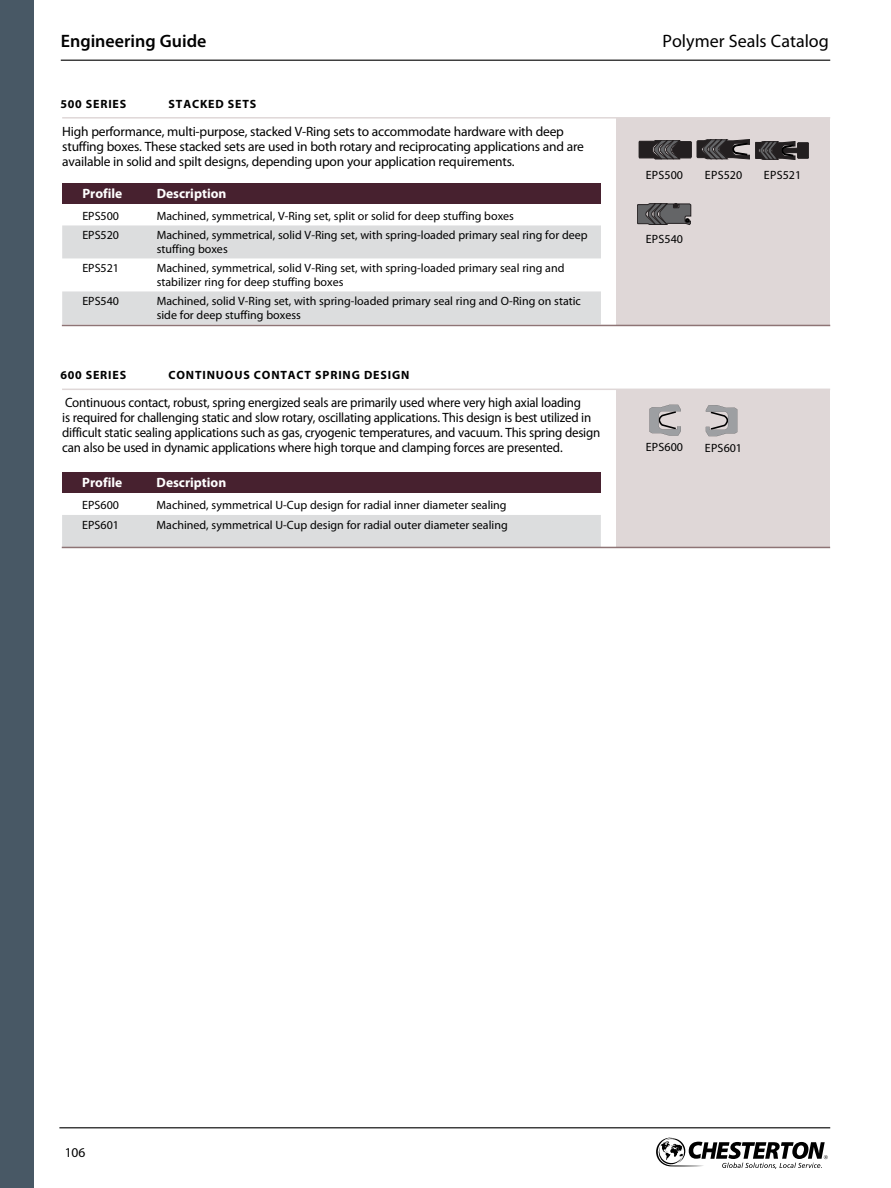
<style>
.page{position:relative;width:891px;height:1188px;background:#fff}
.page>*{position:absolute;margin:0;border:0;box-sizing:border-box;transform-origin:0 0}
.t1{font:18px "Myriad Pro";color:#000}
.t2{font:600 18px "Myriad Pro";color:#000}
.t3{font:13.5px/15px "Myriad Pro";letter-spacing:-.015em;color:#000;scale:.96 1}
.t4{font:13.5px/15px "Myriad Pro";letter-spacing:-.015em;color:#000}
.t5{font:700 13.5px "Myriad Pro";color:#fff}
.t6{font:12px/13.5px "Myriad Pro";color:#000}
.t7{font:700 12px "Myriad Pro";letter-spacing:.07em;color:#000}
</style>
<div class="page">
<hr style="left:61px;top:60px;width:769px;height:1px;background:#000">
<hr style="left:59px;top:1127px;width:771px;height:1px;background:#000">
<svg style="left:656px;top:1138px;width:172px;height:31px"></svg>
<div style="left:0;top:0;width:33px;height:1188px;background:#485865"></div>
<div style="left:62px;top:183px;width:539px;height:21px;background:#47212f"></div>
<div style="left:62px;top:225px;width:539px;height:33px;background:#dcddde"></div>
<div style="left:62px;top:291px;width:539px;height:33px;background:#dcddde"></div>
<hr style="left:62px;top:117px;width:768px;height:2px;background:#dfd7d7">
<div style="left:617px;top:118px;width:213px;height:207px;background:#dfd7d7"></div>
<svg style="left:639px;top:139px;width:170px;height:21px"></svg>
<svg style="left:637px;top:203px;width:54px;height:22px"></svg>
<hr style="left:62px;top:325px;width:768px;height:1px;background:#8e7475">
<div style="left:62px;top:473px;width:539px;height:20px;background:#47212f"></div>
<div style="left:62px;top:515px;width:539px;height:33px;background:#dcddde"></div>
<hr style="left:62px;top:389px;width:768px;height:1px;background:#dfd7d7">
<div style="left:617px;top:390px;width:213px;height:158px;background:#dfd7d7"></div>
<svg style="left:649px;top:405px;width:32px;height:31px"></svg>
<svg style="left:706px;top:405px;width:31px;height:31px"></svg>
<hr style="left:62px;top:547px;width:768px;height:1px;background:#8e7475">
<h1 class="t2" style="left:61px;top:29px;width:147px">Engineering Guide</h1>
<p class="t7" style="left:61px;top:96px;width:67px">500 SERIES</p>
<p class="t7" style="left:169px;top:96px;width:89px">STACKED SETS</p>
<p class="t4" style="left:62px;top:124px;width:523px">High performance, multi-purpose, stacked V-Ring sets to accommodate hardware with deep stuffing boxes. These stacked sets are used in both rotary and reciprocating applications and are available in solid and spilt designs, depending upon your application requirements.</p>
<p class="t5" style="left:82px;top:184px;width:41px">Profile</p>
<p class="t5" style="left:157px;top:184px;width:71px">Description</p>
<p class="t6" style="left:82px;top:209px;width:38px">EPS500</p>
<p class="t6" style="left:157px;top:209px;width:359px">Machined, symmetrical, V-Ring set, split or solid for deep stuffing boxes</p>
<p class="t6" style="left:82px;top:228px;width:38px">EPS520</p>
<p class="t6" style="left:157px;top:228px;width:432px">Machined, symmetrical, solid V-Ring set, with spring-loaded primary seal ring for deep stuffing boxes</p>
<p class="t6" style="left:82px;top:261px;width:38px">EPS521</p>
<p class="t6" style="left:157px;top:261px;width:409px">Machined, symmetrical, solid V-Ring set, with spring-loaded primary seal ring and stabilizer ring for deep stuffing boxes</p>
<p class="t6" style="left:82px;top:294px;width:38px">EPS540</p>
<p class="t6" style="left:157px;top:294px;width:426px">Machined, solid V-Ring set, with spring-loaded primary seal ring and O-Ring on static side for deep stuffing boxess</p>
<p class="t7" style="left:61px;top:367px;width:67px">600 SERIES</p>
<p class="t7" style="left:169px;top:367px;width:242px">CONTINUOUS CONTACT SPRING DESIGN</p>
<p class="t3" style="left:62px;top:395px;width:562px">Continuous contact, robust, spring energized seals are primarily used where very high axial loading<br>is required for challenging static and slow rotary, oscillating applications. This design is best utilized in difficult static sealing applications such as gas, cryogenic temperatures, and vacuum. This spring design can also be used in dynamic applications where high torque and clamping forces are presented.</p>
<p class="t5" style="left:82px;top:474px;width:41px">Profile</p>
<p class="t5" style="left:157px;top:474px;width:71px">Description</p>
<p class="t6" style="left:82px;top:498px;width:38px">EPS600</p>
<p class="t6" style="left:157px;top:498px;width:352px">Machined, symmetrical U-Cup design for radial inner diameter sealing</p>
<p class="t6" style="left:82px;top:518px;width:38px">EPS601</p>
<p class="t6" style="left:157px;top:518px;width:353px">Machined, symmetrical U-Cup design for radial outer diameter sealing</p>
<h1 class="t1" style="left:663px;top:30px;width:168px">Polymer Seals Catalog</h1>
<p class="t6" style="left:646px;top:168px;width:39px">EPS500</p>
<p class="t6" style="left:705px;top:168px;width:39px">EPS520</p>
<p class="t6" style="left:764px;top:168px;width:39px">EPS521</p>
<p class="t6" style="left:646px;top:232px;width:39px">EPS540</p>
<p class="t6" style="left:646px;top:440px;width:39px">EPS600</p>
<p class="t6" style="left:705px;top:441px;width:39px">EPS601</p>
<p class="t4" style="left:65px;top:1145px;width:22px">106</p>
</div>
